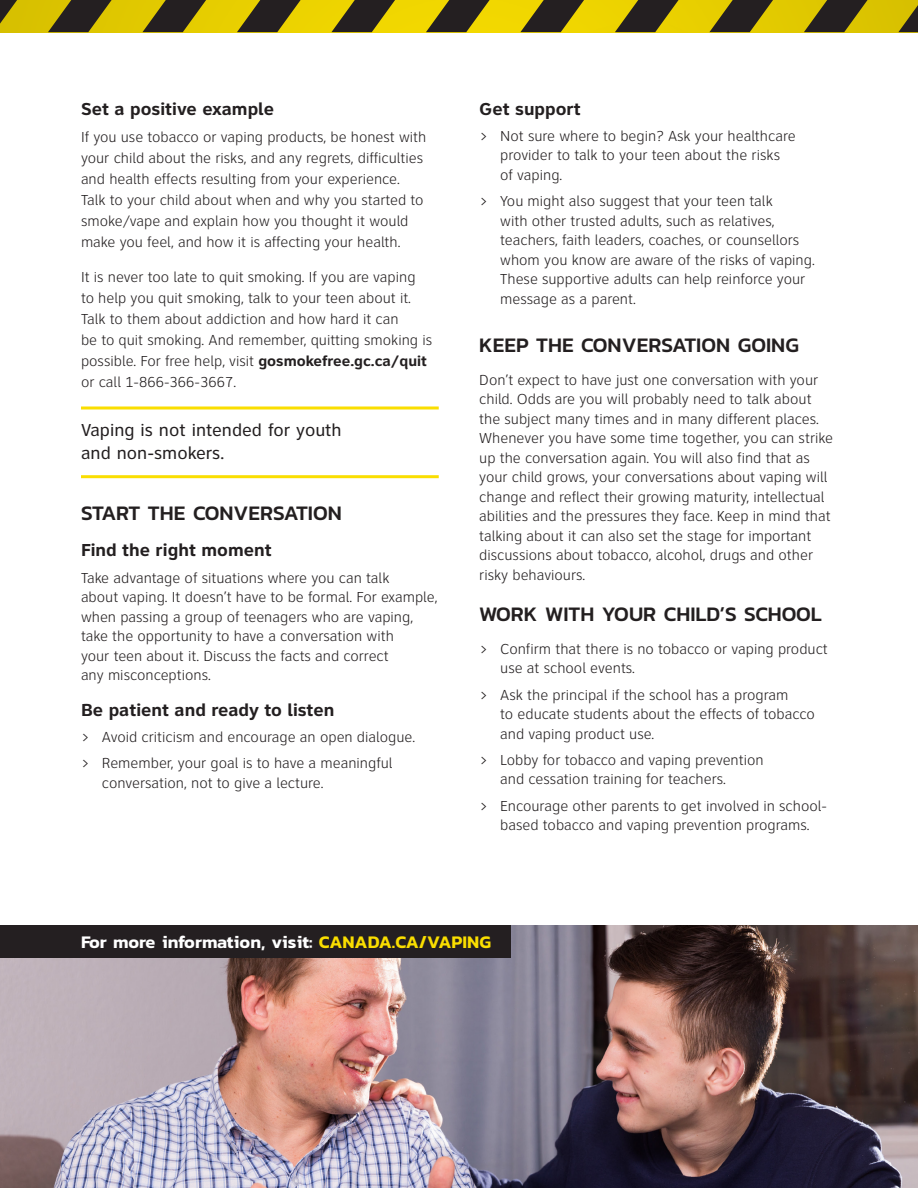
<style>
.page{position:relative;width:918px;height:1188px;background:#fff}
.page>*{position:absolute;margin:0;border:0;box-sizing:border-box;transform-origin:0 0}
.t1{font:500 21px "Kanit";color:#231f20}
.t2{font:700 18px "Clearview ATT";color:#231f20}
.t3{font:18px/22.5px "Clearview ATT";color:#231f20}
.t4{font:600 18px "Kanit";color:#fff}
.t5{font:300 15px/19.5px "Clearview ATT";color:#231f20}
.s1{font-weight:700}
.s2{font-family:"Prestige Elite Std";font-weight:700}
.s3{color:#fade00}
</style>
<div class="page">
<hr style="left:81px;top:406px;width:358px;height:3px;background:#fade00">
<hr style="left:81px;top:475px;width:358px;height:3px;background:#fade00">
<img style="left:0;top:925px;width:918px;height:263px">
<div style="left:0;top:925px;width:511px;height:33px;background:#241f21"></div>
<img style="left:0;top:0;width:918px;height:32px">
<svg style="left:0;top:0;width:17px;height:24px"></svg>
<svg style="left:48px;top:0;width:64px;height:32px;background:#685c14"></svg>
<svg style="left:142px;top:0;width:64px;height:32px;background:#6a5e14"></svg>
<svg style="left:237px;top:0;width:64px;height:32px;background:#6d6014"></svg>
<svg style="left:331px;top:0;width:64px;height:32px;background:#6f6214"></svg>
<svg style="left:426px;top:0;width:64px;height:32px;background:#706314"></svg>
<svg style="left:520px;top:0;width:64px;height:32px;background:#6f6214"></svg>
<svg style="left:615px;top:0;width:64px;height:32px;background:#6d6114"></svg>
<svg style="left:709px;top:0;width:64px;height:32px;background:#6b5f14"></svg>
<svg style="left:804px;top:0;width:64px;height:32px;background:#685c14"></svg>
<svg style="left:898px;top:5px;width:20px;height:27px"></svg>
<p class="t2" style="left:81px;top:98px;width:195px">Set a positive example</p>
<p class="t5" style="left:81px;top:127px;width:347px;line-height:21px">If you use tobacco or vaping products, be honest with your child about the risks, and any regrets, difficulties and health effects resulting from your experience.<br>Talk to your child about when and why you started to smoke/vape and explain how you thought it would make you feel, and how it is affecting your health.</p>
<p class="t5" style="left:81px;top:267px;width:353px;line-height:21px">It is never too late to quit smoking. If you are vaping to help you quit smoking, talk to your teen about it.<br>Talk to them about addiction and how hard it can<br>be to quit smoking. And remember, quitting smoking is possible. For free help, visit <span class="s1">gosmokefree.gc.ca/quit </span>or call 1-866-366-3667.</p>
<p class="t3" style="left:81px;top:419px;width:262px">Vaping is not intended for youth and non-smokers.</p>
<h1 class="t1" style="left:81px;top:498px;width:263px">START THE CONVERSATION</h1>
<p class="t2" style="left:81px;top:540px;width:192px">Find the right moment</p>
<p class="t5" style="left:81px;top:568px;width:358px">Take advantage of situations where you can talk<br>about vaping. It doesn’t have to be formal. For example, when passing a group of teenagers who are vaping, take the opportunity to have a conversation with<br>your teen about it. Discuss the facts and correct<br>any misconceptions.</p>
<p class="t2" style="left:81px;top:700px;width:255px">Be patient and ready to listen</p>
<p class="t5" style="left:81px;top:724px;width:336px;line-height:26.2px"><span class="s2">›</span> Avoid criticism and encourage an open dialogue. <span class="s2">›</span> Remember, your goal is to have a meaningful</p>
<p class="t5" style="left:102px;top:773px;width:223px">conversation, not to give a lecture.</p>
<p class="t2" style="left:479px;top:98px;width:103px">Get support</p>
<p class="t5" style="left:500px;top:126px;width:297px;text-indent:-21px"><span class="s2">›</span> Not sure where to begin? Ask your healthcare provider to talk to your teen about the risks of vaping.</p>
<p class="t5" style="left:500px;top:192px;width:316px;text-indent:-21px"><span class="s2">›</span> You might also suggest that your teen talk<br>with other trusted adults, such as relatives, teachers, faith leaders, coaches, or counsellors whom you know are aware of the risks of vaping.<br>These supportive adults can help reinforce your message as a parent.</p>
<h1 class="t1" style="left:479px;top:329px;width:321px">KEEP THE CONVERSATION GOING</h1>
<p class="t5" style="left:479px;top:370px;width:355px">Don’t expect to have just one conversation with your child. Odds are you will probably need to talk about the subject many times and in many different places.<br>Whenever you have some time together, you can strike up the conversation again. You will also find that as your child grows, your conversations about vaping will change and reflect their growing maturity, intellectual abilities and the pressures they face. Keep in mind that talking about it can also set the stage for important discussions about tobacco, alcohol, drugs and other risky behaviours.</p>
<h1 class="t1" style="left:479px;top:598px;width:344px">WORK WITH YOUR CHILD’S SCHOOL</h1>
<p class="t5" style="left:500px;top:639px;width:329px;text-indent:-21px"><span class="s2">›</span> Confirm that there is no tobacco or vaping product use at school events.</p>
<p class="t5" style="left:500px;top:685px;width:316px;text-indent:-21px"><span class="s2">›</span> Ask the principal if the school has a program<br>to educate students about the effects of tobacco and vaping product use.</p>
<p class="t5" style="left:500px;top:750px;width:265px;text-indent:-21px"><span class="s2">›</span> Lobby for tobacco and vaping prevention and cessation training for teachers.</p>
<p class="t5" style="left:479px;top:796px;width:349px;text-align:center"><span class="s2">›</span> Encourage other parents to get involved in school&shy;based tobacco and vaping prevention programs.</p>
<p class="t4" style="left:81px;top:928px;width:411px">For more information, visit: <span class="s3">CANADA.CA/VAPING</span></p>
</div>
